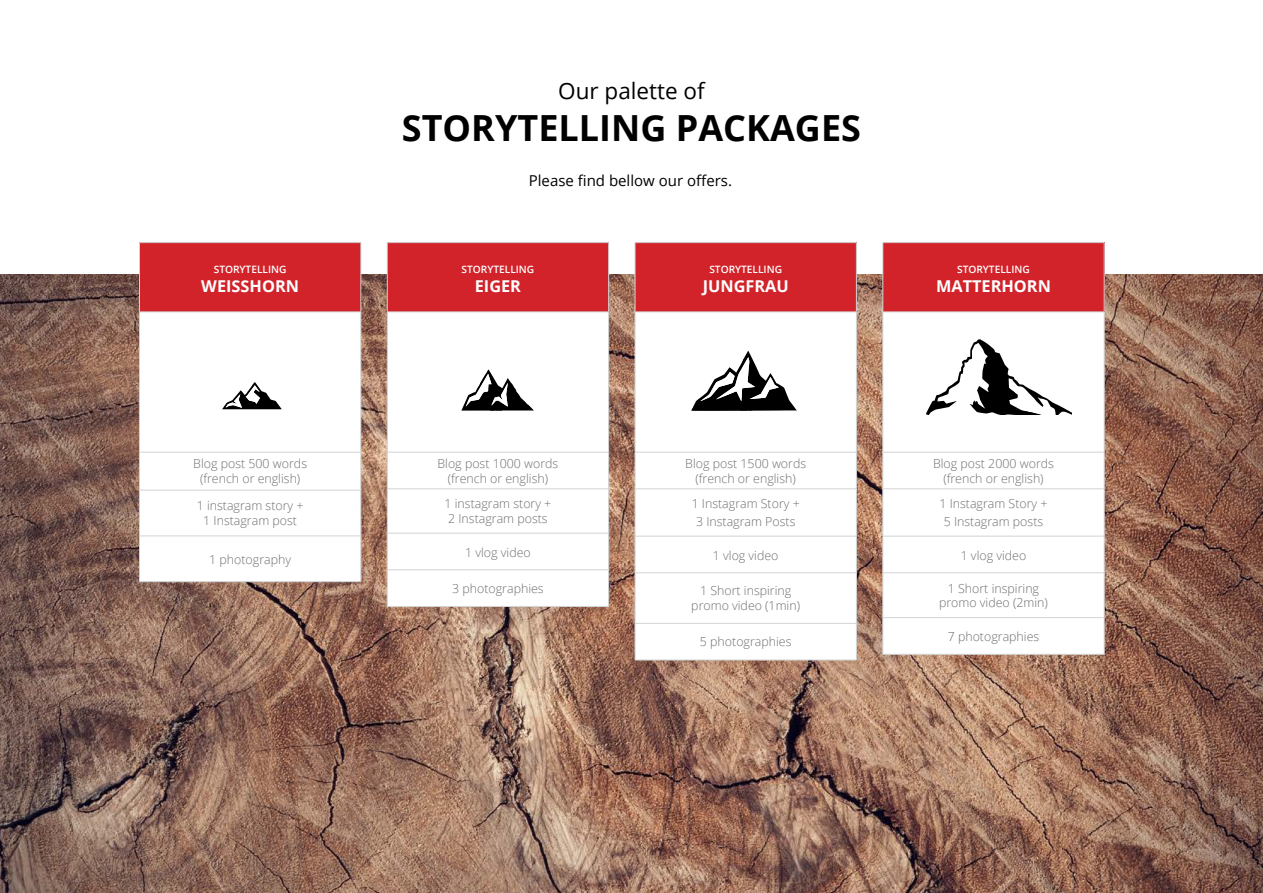
<style>
.page{position:relative;width:1263px;height:893px;background:#fff}
.page>*{position:absolute;margin:0;border:0;box-sizing:border-box;transform-origin:0 0}
.t1{font:700 36px "Open Sans";color:#000}
.t2{font:22.5px "Open Sans";color:#000}
.t3{font:700 16.35px "Open Sans";color:#fff}
.t4{font:15px "Open Sans";color:#000}
.t5{font:300 12.45px/17.7px "Open Sans";color:#6d6e71;text-align:center}
.t6{font:600 10.2px "Open Sans";color:#fff}
</style>
<div class="page">
<img style="left:0;top:275px;width:1263px;height:618px">
<div style="left:139px;top:243px;width:222px;height:69px;background:#d2232a"></div>
<svg style="left:140px;top:313px;width:220px;height:268px"></svg>
<hr style="left:139px;top:242px;width:222px;height:1px;background:#d1d3d4">
<hr style="left:139px;top:243px;width:1px;height:69px;background:#d1d3d4">
<hr style="left:361px;top:243px;width:1px;height:69px;background:#d1d3d4">
<hr style="left:139px;top:312px;width:222px;height:1px;background:#d1d3d4">
<hr style="left:140px;top:452px;width:220px;height:1px;background:#d1d3d4">
<hr style="left:140px;top:490px;width:220px;height:1px;background:#d1d3d4">
<hr style="left:140px;top:536px;width:220px;height:1px;background:#d1d3d4">
<hr style="left:139px;top:581px;width:222px;height:1px;background:#d1d3d4">
<hr style="left:139px;top:312px;width:1px;height:140px;background:#d1d3d4">
<hr style="left:360px;top:312px;width:1px;height:140px;background:#d1d3d4">
<hr style="left:139px;top:452px;width:1px;height:38px;background:#d1d3d4">
<hr style="left:360px;top:452px;width:1px;height:38px;background:#d1d3d4">
<hr style="left:139px;top:490px;width:1px;height:46px;background:#d1d3d4">
<hr style="left:360px;top:490px;width:1px;height:46px;background:#d1d3d4">
<hr style="left:139px;top:536px;width:1px;height:45px;background:#d1d3d4">
<hr style="left:360px;top:536px;width:1px;height:45px;background:#d1d3d4">
<div style="left:387px;top:243px;width:222px;height:69px;background:#d2232a"></div>
<svg style="left:388px;top:313px;width:220px;height:293px"></svg>
<hr style="left:387px;top:242px;width:222px;height:1px;background:#d1d3d4">
<hr style="left:387px;top:243px;width:1px;height:69px;background:#d1d3d4">
<hr style="left:608px;top:243px;width:1px;height:69px;background:#d1d3d4">
<hr style="left:387px;top:312px;width:222px;height:1px;background:#d1d3d4">
<hr style="left:388px;top:452px;width:220px;height:1px;background:#d1d3d4">
<hr style="left:388px;top:489px;width:220px;height:1px;background:#d1d3d4">
<hr style="left:388px;top:533px;width:220px;height:1px;background:#d1d3d4">
<hr style="left:388px;top:570px;width:220px;height:1px;background:#d1d3d4">
<hr style="left:387px;top:606px;width:222px;height:1px;background:#d1d3d4">
<hr style="left:387px;top:312px;width:1px;height:140px;background:#d1d3d4">
<hr style="left:608px;top:312px;width:1px;height:140px;background:#d1d3d4">
<hr style="left:387px;top:452px;width:1px;height:37px;background:#d1d3d4">
<hr style="left:608px;top:452px;width:1px;height:37px;background:#d1d3d4">
<hr style="left:387px;top:489px;width:1px;height:44px;background:#d1d3d4">
<hr style="left:608px;top:489px;width:1px;height:44px;background:#d1d3d4">
<hr style="left:387px;top:533px;width:1px;height:37px;background:#d1d3d4">
<hr style="left:608px;top:533px;width:1px;height:37px;background:#d1d3d4">
<hr style="left:387px;top:570px;width:1px;height:36px;background:#d1d3d4">
<hr style="left:608px;top:570px;width:1px;height:36px;background:#d1d3d4">
<div style="left:635px;top:243px;width:221px;height:69px;background:#d2232a"></div>
<svg style="left:636px;top:313px;width:220px;height:347px"></svg>
<hr style="left:635px;top:242px;width:222px;height:1px;background:#d1d3d4">
<hr style="left:635px;top:243px;width:1px;height:69px;background:#d1d3d4">
<hr style="left:856px;top:243px;width:1px;height:69px;background:#d1d3d4">
<hr style="left:635px;top:312px;width:222px;height:1px;background:#d1d3d4">
<hr style="left:635px;top:452px;width:221px;height:1px;background:#d1d3d4">
<hr style="left:635px;top:489px;width:221px;height:1px;background:#d1d3d4">
<hr style="left:635px;top:536px;width:221px;height:1px;background:#d1d3d4">
<hr style="left:635px;top:572px;width:221px;height:1px;background:#d1d3d4">
<hr style="left:635px;top:623px;width:221px;height:1px;background:#d1d3d4">
<hr style="left:635px;top:660px;width:222px;height:1px;background:#d1d3d4">
<hr style="left:635px;top:312px;width:1px;height:140px;background:#d1d3d4">
<hr style="left:856px;top:312px;width:1px;height:140px;background:#d1d3d4">
<hr style="left:635px;top:452px;width:1px;height:37px;background:#d1d3d4">
<hr style="left:856px;top:452px;width:1px;height:37px;background:#d1d3d4">
<hr style="left:635px;top:489px;width:1px;height:47px;background:#d1d3d4">
<hr style="left:856px;top:489px;width:1px;height:47px;background:#d1d3d4">
<hr style="left:635px;top:536px;width:1px;height:37px;background:#d1d3d4">
<hr style="left:856px;top:536px;width:1px;height:37px;background:#d1d3d4">
<hr style="left:635px;top:573px;width:1px;height:50px;background:#d1d3d4">
<hr style="left:856px;top:573px;width:1px;height:50px;background:#d1d3d4">
<hr style="left:635px;top:623px;width:1px;height:37px;background:#d1d3d4">
<hr style="left:856px;top:623px;width:1px;height:37px;background:#d1d3d4">
<div style="left:883px;top:243px;width:221px;height:69px;background:#d2232a"></div>
<svg style="left:883px;top:313px;width:221px;height:341px"></svg>
<hr style="left:882px;top:242px;width:222px;height:1px;background:#d1d3d4">
<hr style="left:882px;top:243px;width:1px;height:69px;background:#d1d3d4">
<hr style="left:1104px;top:243px;width:1px;height:69px;background:#d1d3d4">
<hr style="left:882px;top:312px;width:222px;height:1px;background:#d1d3d4">
<hr style="left:883px;top:452px;width:221px;height:1px;background:#d1d3d4">
<hr style="left:883px;top:489px;width:221px;height:1px;background:#d1d3d4">
<hr style="left:883px;top:536px;width:221px;height:1px;background:#d1d3d4">
<hr style="left:883px;top:572px;width:221px;height:1px;background:#d1d3d4">
<hr style="left:883px;top:617px;width:221px;height:1px;background:#d1d3d4">
<hr style="left:882px;top:654px;width:222px;height:1px;background:#d1d3d4">
<hr style="left:882px;top:312px;width:1px;height:140px;background:#d1d3d4">
<hr style="left:1104px;top:312px;width:1px;height:140px;background:#d1d3d4">
<hr style="left:882px;top:452px;width:1px;height:37px;background:#d1d3d4">
<hr style="left:1104px;top:452px;width:1px;height:37px;background:#d1d3d4">
<hr style="left:882px;top:489px;width:1px;height:47px;background:#d1d3d4">
<hr style="left:1104px;top:489px;width:1px;height:47px;background:#d1d3d4">
<hr style="left:882px;top:536px;width:1px;height:37px;background:#d1d3d4">
<hr style="left:1104px;top:536px;width:1px;height:37px;background:#d1d3d4">
<hr style="left:882px;top:573px;width:1px;height:45px;background:#d1d3d4">
<hr style="left:1104px;top:573px;width:1px;height:45px;background:#d1d3d4">
<hr style="left:882px;top:618px;width:1px;height:36px;background:#d1d3d4">
<hr style="left:1104px;top:618px;width:1px;height:36px;background:#d1d3d4">
<svg style="left:222px;top:382px;width:60px;height:27px"></svg>
<svg style="left:691px;top:351px;width:106px;height:60px"></svg>
<svg style="left:461px;top:367px;width:73px;height:44px"></svg>
<svg style="left:926px;top:339px;width:145px;height:75px"></svg>
<p class="t6" style="left:214px;top:262px;width:74px">STORYTELLING</p>
<p class="t3" style="left:201px;top:275px;width:99px">WEISSHORN</p>
<p class="t5" style="left:193px;top:455px;width:115px">Blog post 500 words</p>
<p class="t5" style="left:200px;top:470px;width:102px">(french or english)</p>
<p class="t5" style="left:197px;top:497px;width:108px">1 instagram story +</p>
<p class="t5" style="left:203px;top:511px;width:95px">1 Instagram post</p>
<p class="t5" style="left:209px;top:550px;width:83px">1 photography</p>
<p class="t2" style="left:558px;top:75px;width:148px">Our palette of</p>
<p class="t1" style="left:402px;top:102px;width:461px">STORYTELLING PACKAGES</p>
<p class="t4" style="left:529px;top:170px;width:205px">Please find bellow our offers.</p>
<p class="t6" style="left:462px;top:262px;width:74px">STORYTELLING</p>
<p class="t3" style="left:475px;top:275px;width:48px">EIGER</p>
<p class="t5" style="left:437px;top:454px;width:122px">Blog post 1000 words</p>
<p class="t5" style="left:448px;top:469px;width:102px">(french or english)</p>
<p class="t5" style="left:444px;top:495px;width:108px">1 instagram story +</p>
<p class="t5" style="left:448px;top:509px;width:101px">2 Instagram posts</p>
<p class="t5" style="left:465px;top:544px;width:67px">1 vlog video</p>
<p class="t5" style="left:452px;top:579px;width:93px">3 photographies</p>
<p class="t6" style="left:709px;top:262px;width:74px">STORYTELLING</p>
<p class="t3" style="left:703px;top:275px;width:88px">JUNGFRAU</p>
<p class="t5" style="left:685px;top:454px;width:122px">Blog post 1500 words</p>
<p class="t5" style="left:695px;top:469px;width:102px">(french or english)</p>
<p class="t5" style="left:692px;top:495px;width:110px">1 Instagram Story +<br>3 Instagram Posts</p>
<p class="t5" style="left:713px;top:547px;width:67px">1 vlog video</p>
<p class="t5" style="left:700px;top:582px;width:93px">1 Short inspiring</p>
<p class="t5" style="left:691px;top:596px;width:110px">promo video (1min)</p>
<p class="t5" style="left:700px;top:633px;width:93px">5 photographies</p>
<p class="t6" style="left:957px;top:262px;width:74px">STORYTELLING</p>
<p class="t3" style="left:936px;top:275px;width:116px">MATTERHORN</p>
<p class="t5" style="left:933px;top:454px;width:122px">Blog post 2000 words</p>
<p class="t5" style="left:943px;top:469px;width:102px">(french or english)</p>
<p class="t5" style="left:939px;top:495px;width:110px">1 Instagram Story +<br>5 Instagram posts</p>
<p class="t5" style="left:961px;top:547px;width:67px">1 vlog video</p>
<p class="t5" style="left:948px;top:579px;width:93px">1 Short inspiring</p>
<p class="t5" style="left:939px;top:594px;width:110px">promo video (2min)</p>
<p class="t5" style="left:948px;top:627px;width:93px">7 photographies</p>
</div>
